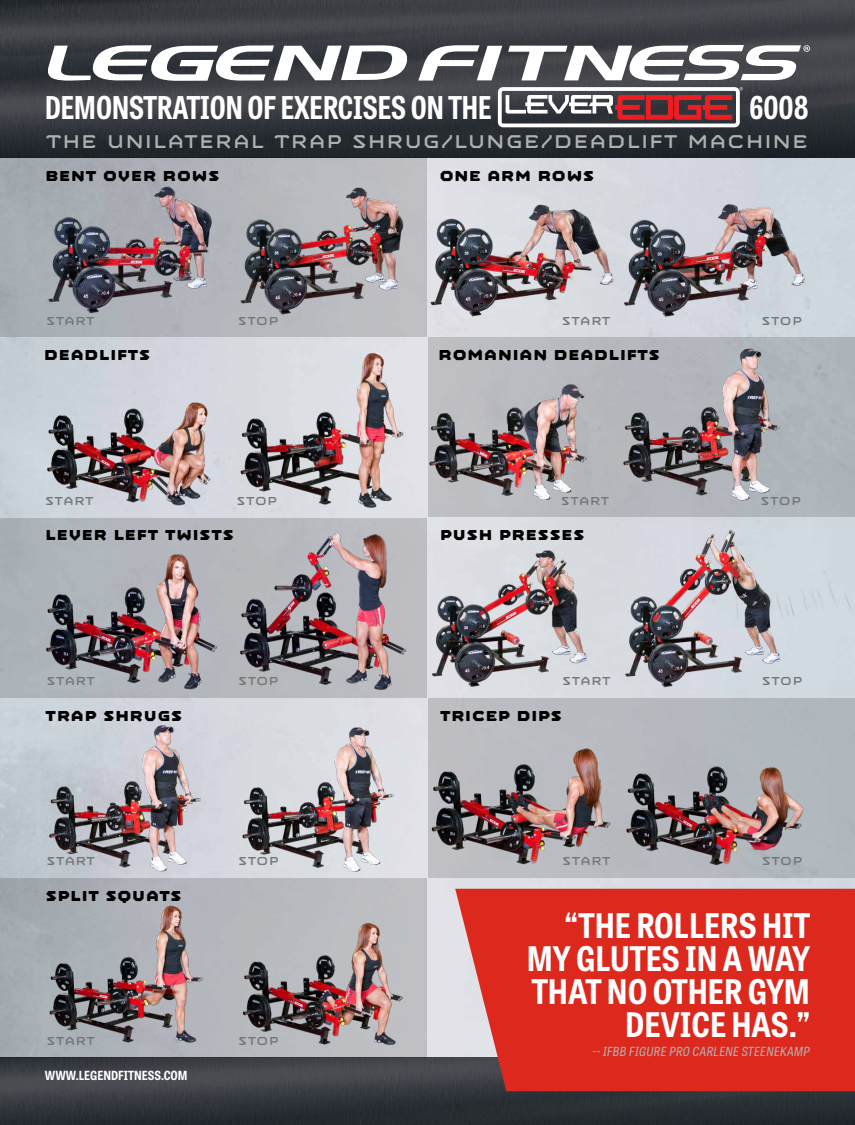
<style>
.page{position:relative;width:855px;height:1125px;background:#fff}
.page>*{position:absolute;margin:0;border:0;box-sizing:border-box;transform-origin:0 0}
.t1{font:700 semi-condensed 33.75px/33.1px "Tablet Gothic";color:#fff;text-align:right}
.t2{font:700 31.25px "Tablet Gothic Condensed";color:#fff}
.t3{font:20px "Mashine Rounded";letter-spacing:.01em;color:#b1b1b1}
.t4{font:700 15.62px "Mashine Rounded";letter-spacing:.01em;color:#000}
.t5{font:12.5px "Mashine Rounded";letter-spacing:-.03em;color:#747578}
.t6{font:italic semi-condensed 12.5px "Tablet Gothic";letter-spacing:.025em;color:#b1b1b1}
.t7{font:700 semi-condensed 12.5px "Tablet Gothic";color:#fff}
</style>
<div class="page">
<img style="left:0;top:158px;width:855px;height:900px">
<img style="left:0;top:0;width:855px;height:158px">
<img style="left:0;top:1058px;width:855px;height:67px">
<div style="left:0;top:158px;width:427px;height:179px;background:linear-gradient(to right,#a2a9b0,#c0c0c4)"></div>
<div style="left:428px;top:337px;width:427px;height:180px;background:#b4b6bc"></div>
<div style="left:428px;top:698px;width:427px;height:180px;background:#b6b8be"></div>
<div style="left:0;top:878px;width:427px;height:180px;background:linear-gradient(to right,#a3aab1,#c2c1c5)"></div>
<svg style="left:45px;top:45px;width:365px;height:36px"></svg>
<svg style="left:418px;top:45px;width:84px;height:36px"></svg>
<svg style="left:508px;top:45px;width:302px;height:36px"></svg>
<div style="left:0;top:518px;width:427px;height:179px;background:#b4b6bc"></div>
<img style="left:45px;top:554px;width:173px;height:136px">
<img style="left:239px;top:532px;width:168px;height:158px">
<svg style="left:498px;top:87px;width:245px;height:40px"></svg>
<img style="left:45px;top:185px;width:170px;height:131px">
<img style="left:238px;top:184px;width:169px;height:133px">
<img style="left:427px;top:201px;width:190px;height:119px">
<img style="left:620px;top:200px;width:189px;height:121px">
<img style="left:44px;top:399px;width:170px;height:108px">
<img style="left:237px;top:351px;width:169px;height:159px">
<img style="left:426px;top:381px;width:161px;height:123px">
<img style="left:623px;top:347px;width:157px;height:154px">
<svg style="left:455px;top:889px;width:400px;height:202px;background:#d8342b"></svg>
<img style="left:427px;top:547px;width:165px;height:143px">
<img style="left:620px;top:526px;width:164px;height:164px">
<img style="left:45px;top:722px;width:160px;height:150px">
<img style="left:238px;top:723px;width:159px;height:149px">
<img style="left:427px;top:743px;width:184px;height:126px">
<img style="left:626px;top:766px;width:178px;height:102px">
<img style="left:45px;top:903px;width:162px;height:144px">
<img style="left:239px;top:919px;width:169px;height:129px">
<h2 class="t2" style="left:45px;top:86px;width:448px">DEMONSTRATION OF EXERCISES ON THE</h2>
<h2 class="t2" style="left:749px;top:86px;width:61px">6008</h2>
<p class="t3" style="left:45px;top:134px;width:764px">THE UNILATERAL TRAP SHRUG/LUNGE/DEADLIFT MACHINE</p>
<p class="t4" style="left:45px;top:170px;width:176px">BENT OVER ROWS</p>
<p class="t4" style="left:439px;top:170px;width:157px">ONE ARM ROWS</p>
<p class="t5" style="left:46px;top:316px;width:50px">START</p>
<p class="t5" style="left:238px;top:316px;width:42px">STOP</p>
<p class="t5" style="left:562px;top:316px;width:50px">START</p>
<p class="t5" style="left:762px;top:316px;width:42px">STOP</p>
<p class="t4" style="left:44px;top:349px;width:108px">DEADLIFTS</p>
<p class="t4" style="left:438px;top:349px;width:224px">ROMANIAN DEADLIFTS</p>
<p class="t5" style="left:45px;top:496px;width:50px">START</p>
<p class="t5" style="left:237px;top:496px;width:42px">STOP</p>
<p class="t5" style="left:561px;top:496px;width:50px">START</p>
<p class="t5" style="left:760px;top:496px;width:42px">STOP</p>
<p class="t4" style="left:45px;top:529px;width:190px">LEVER LEFT TWISTS</p>
<p class="t4" style="left:440px;top:529px;width:147px">PUSH PRESSES</p>
<p class="t5" style="left:46px;top:677px;width:50px">START</p>
<p class="t5" style="left:238px;top:677px;width:42px">STOP</p>
<p class="t4" style="left:45px;top:710px;width:139px">TRAP SHRUGS</p>
<p class="t5" style="left:46px;top:856px;width:50px">START</p>
<p class="t5" style="left:238px;top:856px;width:42px">STOP</p>
<p class="t4" style="left:45px;top:890px;width:138px">SPLIT SQUATS</p>
<p class="t5" style="left:46px;top:1036px;width:50px">START</p>
<p class="t5" style="left:238px;top:1036px;width:42px">STOP</p>
<p class="t7" style="left:45px;top:1067px;width:144px">WWW.LEGENDFITNESS.COM</p>
<p class="t5" style="left:562px;top:677px;width:50px">START</p>
<p class="t5" style="left:762px;top:677px;width:42px">STOP</p>
<p class="t4" style="left:440px;top:710px;width:124px">TRICEP DIPS</p>
<p class="t5" style="left:562px;top:856px;width:50px">START</p>
<p class="t5" style="left:762px;top:856px;width:42px">STOP</p>
<h1 class="t1" style="left:527px;top:908px;width:285px">“THE ROLLERS HIT<br>MY GLUTES IN A WAY<br>THAT NO OTHER GYM<br>DEVICE HAS.”</h1>
<p class="t6" style="left:592px;top:1043px;width:219px">-- IFBB FIGURE PRO CARLENE STEENEKAMP</p>
</div>
